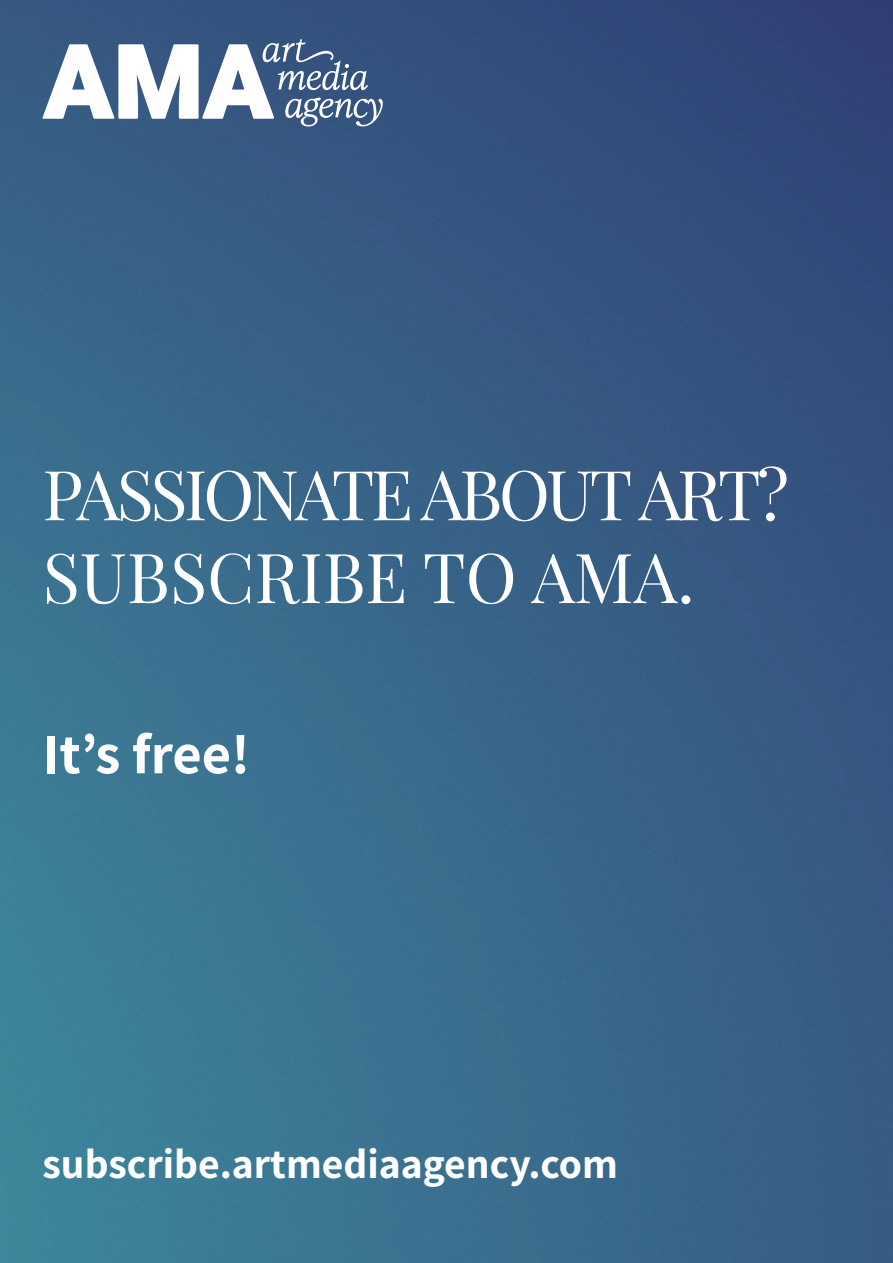
<style>
.page{position:relative;width:893px;height:1263px;background:#fff}
.page>*{position:absolute;margin:0;border:0;box-sizing:border-box;transform-origin:0 0}
.t1{font:69px/82.8px "font 000000002 d 937 f 77";letter-spacing:-.05em;color:#fff}
.t2{font:57px "font 000000002 d 937 f 77";color:#fff}
.t3{font:42px "font 000000002 d 937 f 77";color:#fff}
</style>
<div class="page">
<img style="left:0;top:0;width:892px;height:1263px">
<img style="left:892px;top:0;width:1px;height:1263px">
<svg style="left:43px;top:39px;width:340px;height:87px"></svg>
<p class="t1" style="left:43px;top:450px;width:748px">PASSIONATE ABOUT ART?<br>SUBSCRIBE TO AMA.</p>
<p class="t2" style="left:43px;top:715px;width:209px">It’s free!</p>
<p class="t3" style="left:43px;top:1135px;width:577px">subscribe.artmediaagency.com</p>
</div>
